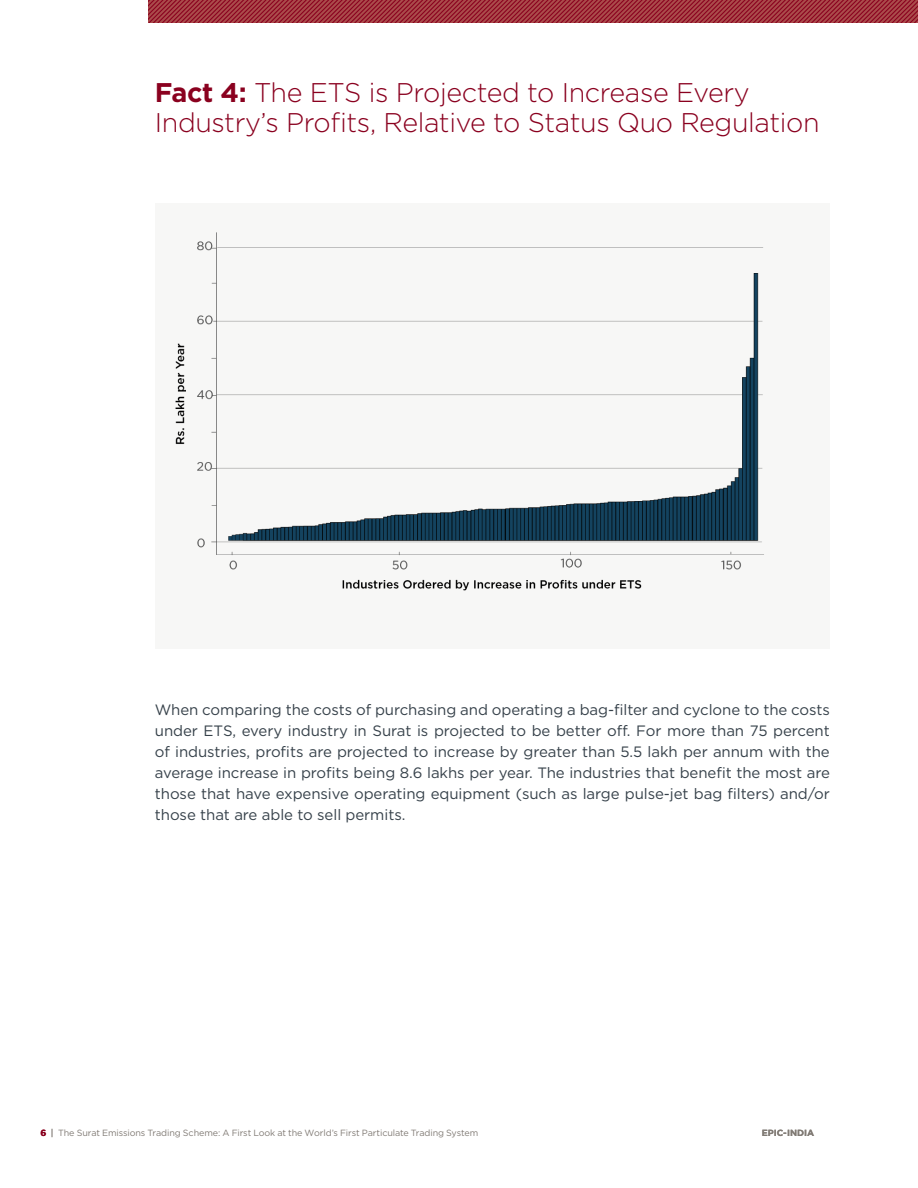
<style>
.page{position:relative;width:918px;height:1188px;background:#fff}
.page>*{position:absolute;margin:0;border:0;box-sizing:border-box;transform-origin:0 0}
.Body_Head{font:300 27px/30px "Gotham";letter-spacing:-.015em;color:#8a011f}
.Body_Head-2{font:15px/21px "Gotham";letter-spacing:-.005em;color:#36414a;text-align:justify}
.Page_Folio{font:9px "Gotham";letter-spacing:-.01em;color:#817b75}
.Page_Folio-2{font:700 9px "Gotham";letter-spacing:-.005em;color:#817b75}
.Page_Folio-3{font:700 9px "Gotham";color:#8a011f}
.s1{font-weight:700}
</style>
<div class="page">
<div style="left:155px;top:203px;width:675px;height:446px;background:#f7f7f6"></div>
<img style="left:175px;top:232px;width:589px;height:359px">
<svg style="left:148px;top:0;width:770px;height:23px;background:#9e313a"></svg>
<p class="Body_Head" style="left:155px;top:77px;width:666px"><span class="s1">Fact 4:</span> The ETS is Projected to Increase Every<br>Industry’s Profits, Relative to Status Quo Regulation</p>
<p class="Body_Head-2" style="left:155px;top:699px;width:677px">When comparing the costs of purchasing and operating a bag-filter and cyclone to the costs under ETS, every industry in Surat is projected to be better off. For more than 75 percent of industries, profits are projected to increase by greater than 5.5 lakh per annum with the average increase in profits being 8.6 lakhs per year. The industries that benefit the most are those that have expensive operating equipment (such as large pulse-jet bag filters) and/or those that are able to sell permits.</p>
<p class="Page_Folio-3" style="left:40px;top:1127px;width:7px">6</p>
<p class="Page_Folio" style="left:232px;top:1127px;width:202px">Revolution in Indian Environmental Regulation</p>
<p class="Page_Folio" style="left:51px;top:1127px;width:429px">| The Surat Emissions Trading Scheme: A First Look at the World’s First Particulate Trading System</p>
<p class="Page_Folio-2" style="left:762px;top:1126px;width:54px">EPIC-INDIA</p>
</div>
